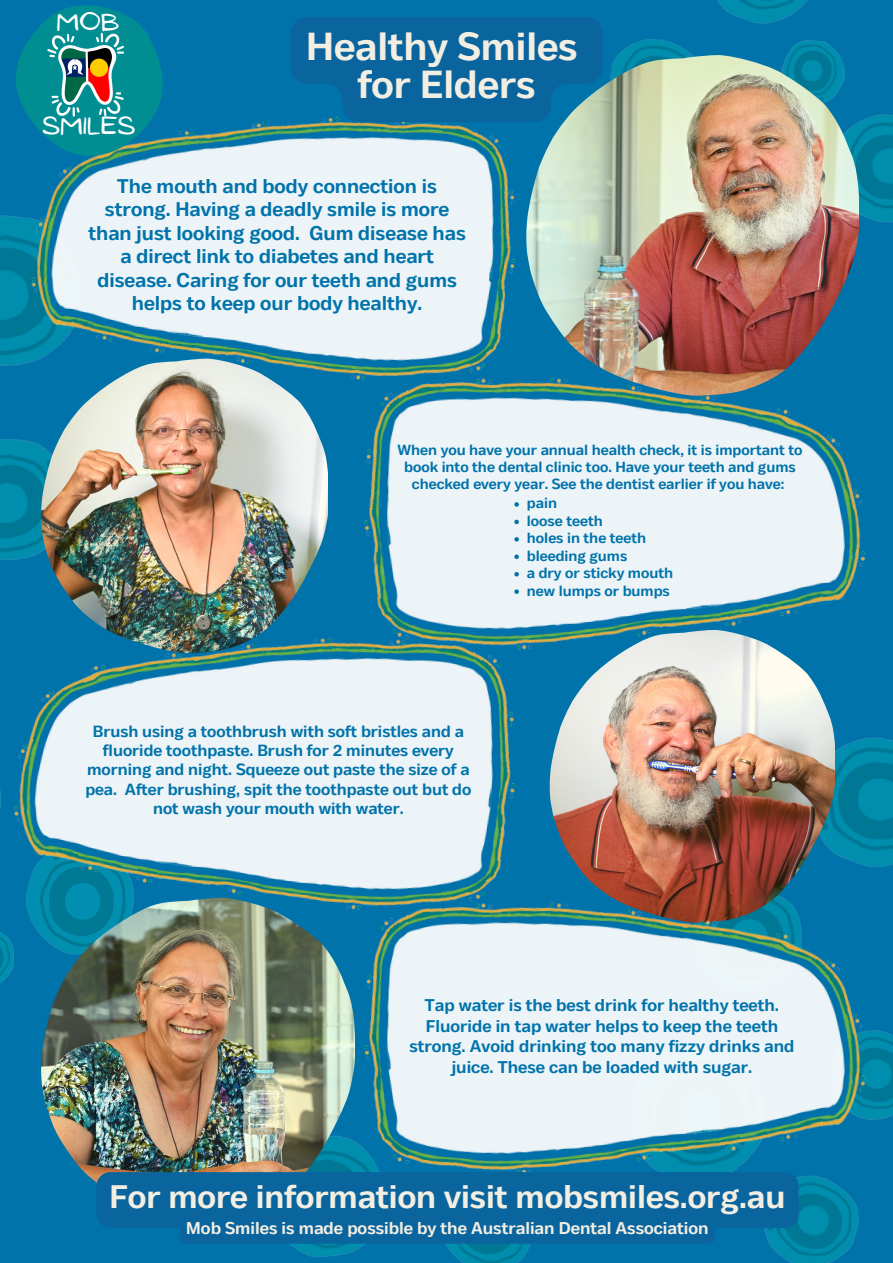
<style>
.page{position:relative;width:893px;height:1263px;background:#0173ab}
.page>*{position:absolute;margin:0;border:0;box-sizing:border-box;transform-origin:0 0}
.t1{font:700 39.08px/38.2px "Body Text";color:#f3eee2;text-align:center}
.t2{font:700 32.55px "Body Text";color:#f3eee2}
.t3{font:22.73px "NF Ananias Regular";letter-spacing:.025em;color:#fff}
.t4{font:700 19.8px/23.5px "Body Text";color:#0173ab;text-align:center}
.t5{font:700 17.02px/20.5px "Body Text";color:#0173ab;text-align:center}
.t6{font:700 17.02px "Body Text";color:#f3eee2}
.t7{font:700 16.2px/19.4px "Body Text";color:#0173ab;text-align:center}
.t8{font:700 14.62px/17.4px "Body Text";color:#0173ab;text-align:center}
</style>
<div class="page">
<img style="left:809px;top:737px;width:84px;height:526px">
<img style="left:550px;top:664px;width:285px;height:209px">
<img style="left:618px;top:0;width:275px;height:237px">
<img style="left:0;top:215px;width:41px;height:346px">
<img style="left:19px;top:121px;width:497px;height:277px">
<img style="left:289px;top:1189px;width:520px;height:74px">
<img style="left:0;top:790px;width:41px;height:193px">
<img style="left:41px;top:359px;width:287px;height:245px">
<img style="left:526px;top:55px;width:332px;height:293px">
<img style="left:346px;top:348px;width:520px;height:316px">
<img style="left:2px;top:604px;width:532px;height:324px">
<img style="left:346px;top:873px;width:529px;height:316px">
<img style="left:41px;top:898px;width:313px;height:284px">
<svg style="left:290px;top:17px;width:313px;height:105px"></svg>
<div style="left:96px;top:1172px;width:702px;height:72px;background:#0a659e"></div>
<svg style="left:16px;top:5px;width:158px;height:160px"></svg>
<img style="left:33px;top:20px;width:100px;height:101px">
<svg style="left:514px;top:502px;width:5px;height:5px"></svg>
<svg style="left:514px;top:520px;width:5px;height:4px"></svg>
<svg style="left:514px;top:537px;width:5px;height:5px"></svg>
<svg style="left:514px;top:554px;width:5px;height:5px"></svg>
<svg style="left:514px;top:572px;width:5px;height:4px"></svg>
<svg style="left:514px;top:589px;width:5px;height:5px"></svg>
<h3 class="t3" style="left:57px;top:9px;width:64px">MOB</h3>
<h3 class="t3" style="left:42px;top:112px;width:95px">SMILES</h3>
<h1 class="t1" style="left:306px;top:31px;width:273px">Healthy Smiles for Elders</h1>
<h3 class="t4" style="left:88px;top:176px;width:379px">The mouth and body connection is strong. Having a deadly smile is more than just looking good. Gum disease has a direct link to diabetes and heart disease. Caring for our teeth and gums helps to keep our body healthy.</h3>
<p class="t8" style="left:397px;top:442px;width:406px;line-height:17px">When you have your annual health check, it is important to book into the dental clinic too. Have your teeth and gums checked every year. See the dentist earlier if you have:</p>
<p class="t7" style="left:85px;top:723px;width:387px">Brush using a toothbrush with soft bristles and a fluoride toothpaste. Brush for 2 minutes every morning and night. Squeeze out paste the size of a pea. After brushing, spit the toothpaste out but do not wash your mouth with water.</p>
<p class="t8" style="left:527px;top:496px;width:148px;text-align:left">pain<br>loose teeth<br>holes in the teeth bleeding gums<br>a dry or sticky mouth new lumps or bumps</p>
<p class="t5" style="left:409px;top:996px;width:387px">Tap water is the best drink for healthy teeth.<br>Fluoride in tap water helps to keep the teeth strong. Avoid drinking too many fizzy drinks and juice. These can be loaded with sugar.</p>
<h2 class="t2" style="left:109px;top:1178px;width:677px">For more information visit mobsmiles.org.au</h2>
<p class="t6" style="left:186px;top:1218px;width:524px">Mob Smiles is made possible by the Australian Dental Association</p>
</div>
